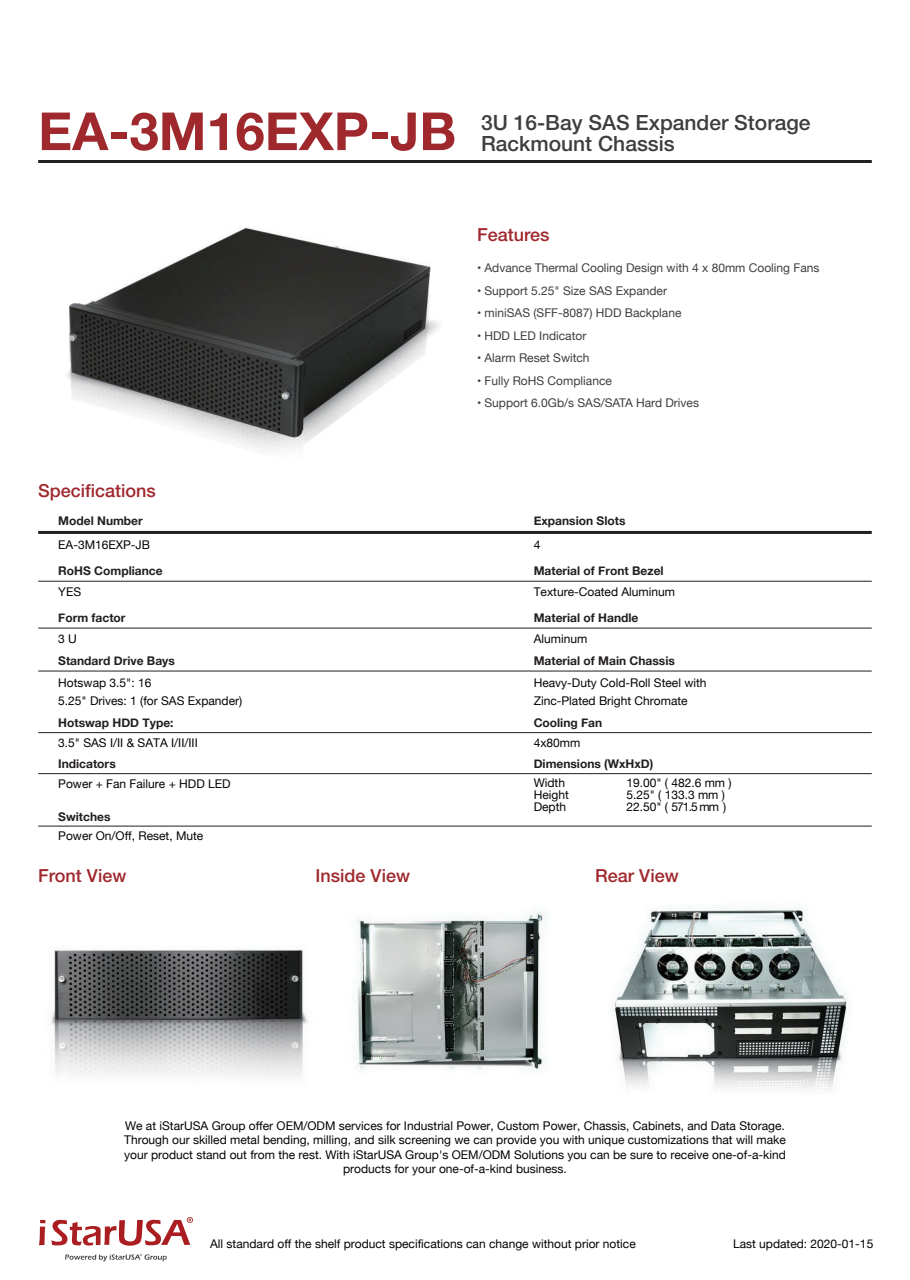
<style>
.page{position:relative;width:910px;height:1280px;background:#fff}
.page>*{position:absolute;margin:0;border:0;box-sizing:border-box;transform-origin:0 0}
.t1{font:700 52.5px "Helvetica Neue";color:#9f282d}
.t2{font:500 21px/21px "Helvetica Neue";color:#3e3e3f}
.t3{font:500 18px "Helvetica Neue";color:#9f282d}
.t4{font:12px/12px "Helvetica Neue";color:#030303}
.t5{font:12px "Helvetica Neue";color:#3e3e3f}
.t6{font:700 12px "Helvetica Neue";color:#231f20}
</style>
<div class="page">
<hr style="left:38px;top:160px;width:834px;height:3px;background:#231f20">
<hr style="left:38px;top:531px;width:834px;height:3px;background:#231f20">
<hr style="left:38px;top:581px;width:834px;height:1px;background:#231f20">
<hr style="left:38px;top:628px;width:834px;height:1px;background:#231f20">
<hr style="left:38px;top:671px;width:834px;height:1px;background:#231f20">
<hr style="left:38px;top:732px;width:834px;height:1px;background:#231f20">
<hr style="left:38px;top:773px;width:834px;height:1px;background:#231f20">
<hr style="left:38px;top:826px;width:834px;height:1px;background:#231f20">
<img style="left:51px;top:949px;width:257px;height:129px">
<img style="left:356px;top:911px;width:190px;height:159px">
<img style="left:67px;top:226px;width:373px;height:225px">
<img style="left:613px;top:908px;width:235px;height:183px">
<svg style="left:39px;top:1220px;width:6px;height:25px"></svg>
<svg style="left:51px;top:1217px;width:142px;height:29px"></svg>
<svg style="left:65px;top:1254px;width:102px;height:7px"></svg>
<h1 class="t1" style="left:38px;top:99px;width:420px">EA-3M16EXP-JB</h1>
<h2 class="t2" style="left:481px;top:111px;width:331px">3U 16-Bay SAS Expander Storage<br>Rackmount Chassis</h2>
<h3 class="t3" style="left:477px;top:224px;width:74px">Features</h3>
<h3 class="t3" style="left:38px;top:480px;width:119px">Specifications</h3>
<p class="t6" style="left:58px;top:513px;width:86px">Model Number</p>
<p class="t4" style="left:58px;top:540px;width:93px">EA-3M16EXP-JB</p>
<p class="t4" style="left:58px;top:587px;width:24px">YES</p>
<p class="t6" style="left:58px;top:563px;width:106px">RoHS Compliance</p>
<p class="t6" style="left:58px;top:610px;width:69px">Form factor</p>
<p class="t4" style="left:58px;top:634px;width:20px">3 U</p>
<p class="t6" style="left:58px;top:653px;width:118px">Standard Drive Bays</p>
<p class="t4" style="left:58px;top:674px;width:186px;line-height:18px">Hotswap 3.5": 16<br>5.25" Drives: 1 (for SAS Expander)</p>
<p class="t6" style="left:58px;top:716px;width:117px">Hotswap HDD Type:</p>
<p class="t4" style="left:58px;top:738px;width:141px">3.5" SAS I/II &amp; SATA I/II/III</p>
<p class="t6" style="left:58px;top:756px;width:59px">Indicators</p>
<p class="t4" style="left:58px;top:778px;width:174px">Power + Fan Failure + HDD LED</p>
<p class="t6" style="left:58px;top:809px;width:54px">Switches</p>
<p class="t4" style="left:58px;top:830px;width:147px">Power On/Off, Reset, Mute</p>
<p class="t5" style="left:477px;top:259px;width:344px">• Advance Thermal Cooling Design with 4 x 80mm Cooling Fans</p>
<p class="t5" style="left:477px;top:282px;width:191px">• Support 5.25" Size SAS Expander</p>
<p class="t5" style="left:477px;top:304px;width:206px">• miniSAS (SFF-8087) HDD Backplane</p>
<p class="t5" style="left:477px;top:327px;width:111px">• HDD LED Indicator</p>
<p class="t5" style="left:477px;top:349px;width:114px">• Alarm Reset Switch</p>
<p class="t5" style="left:477px;top:372px;width:136px">• Fully RoHS Compliance</p>
<p class="t5" style="left:477px;top:394px;width:224px">• Support 6.0Gb/s SAS/SATA Hard Drives</p>
<p class="t6" style="left:534px;top:513px;width:93px">Expansion Slots</p>
<p class="t4" style="left:534px;top:539px;width:8px">4</p>
<p class="t6" style="left:534px;top:563px;width:131px">Material of Front Bezel</p>
<p class="t4" style="left:534px;top:587px;width:143px">Texture-Coated Aluminum</p>
<p class="t6" style="left:534px;top:610px;width:106px">Material of Handle</p>
<p class="t4" style="left:534px;top:634px;width:55px">Aluminum</p>
<p class="t6" style="left:534px;top:653px;width:143px">Material of Main Chassis</p>
<p class="t4" style="left:534px;top:674px;width:174px;line-height:18px">Heavy-Duty Cold-Roll Steel with<br>Zinc-Plated Bright Chromate</p>
<p class="t6" style="left:534px;top:716px;width:70px">Cooling Fan</p>
<p class="t4" style="left:534px;top:738px;width:48px">4x80mm</p>
<p class="t6" style="left:534px;top:756px;width:121px">Dimensions (WxHxD)</p>
<p class="t4" style="left:534px;top:778px;width:37px">Width<br>Height<br>Depth</p>
<p class="t4" style="left:626px;top:778px;width:107px">19.00" ( 482.6 mm )<br>5.25" ( 133.3 mm )<br>22.50" ( 571.5 mm )</p>
<h3 class="t3" style="left:38px;top:864px;width:90px">Front View</h3>
<h3 class="t3" style="left:316px;top:864px;width:96px">Inside View</h3>
<h3 class="t3" style="left:595px;top:864px;width:85px">Rear View</h3>
<p class="t4" style="left:124px;top:1119px;width:663px;line-height:14.4px;text-align:center">We at iStarUSA Group offer OEM/ODM services for Industrial Power, Custom Power, Chassis, Cabinets, and Data Storage.<br>Through our skilled metal bending, milling, and silk screening we can provide you with unique customizations that will make your product stand out from the rest. With iStarUSA Group's OEM/ODM Solutions you can be sure to receive one-of-a-kind products for your one-of-a-kind business.</p>
<p class="t4" style="left:210px;top:1239px;width:427px">All standard off the shelf product specifications can change without prior notice</p>
<p class="t4" style="left:733px;top:1239px;width:142px">Last updated: 2020-01-15</p>
</div>
